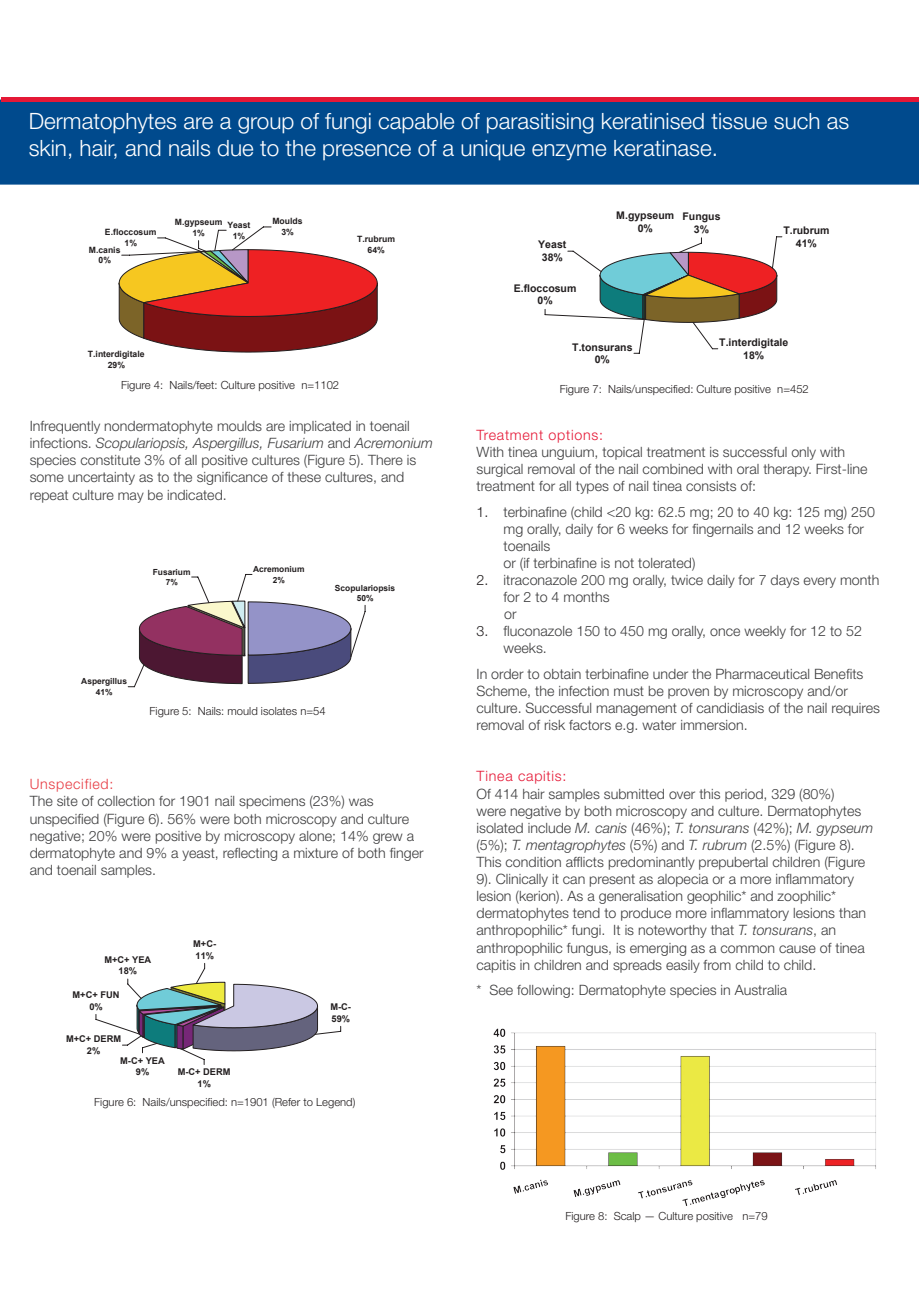
<style>
.page{position:relative;width:919px;height:1289px;background:#fff}
.page>*{position:absolute;margin:0;border:0;box-sizing:border-box;transform-origin:0 0}
.t1{font:300 22.5px/27px "Helvetica Neue LT Std";color:#fff}
.t2{font:300 14.25px/17.1px "Helvetica Neue LT Std";color:#3e3e3f}
.t3{font:300 14.25px "Helvetica Neue LT Std";letter-spacing:.05em;color:#e51836}
.t4{font:300 14.25px "Helvetica Neue LT Std";letter-spacing:.05em;color:#e73b43}
.t5{font:700 12.6px "Arial";color:#231f20}
.t6{font:300 11.25px "Helvetica Neue LT Std";color:#231f20}
.t7{font:700 10.5px/12.6px "Arial";color:#231f20;text-align:center}
.t8{font:700 10.05px "Arial";color:#231f20}
.t9{font:700 9.3px/11.7px "Arial";color:#231f20;text-align:center}
.t10{font:700 8.7px/10.8px "Arial";color:#231f20;text-align:center}
.t11{font:700 8.4px/10.5px "Arial";color:#231f20;text-align:center}
.s1{font-style:italic}
.s2{color:#231f20}
</style>
<div class="page">
<svg style="left:118px;top:226px;width:260px;height:127px"></svg>
<svg style="left:127px;top:574px;width:239px;height:114px"></svg>
<svg style="left:544px;top:236px;width:239px;height:118px"></svg>
<svg style="left:95px;top:963px;width:247px;height:102px"></svg>
<img style="left:493px;top:1028px;width:383px;height:178px">
<div style="left:0;top:99px;width:918px;height:86px;background:#004a8d"></div>
<hr style="left:1px;top:98px;width:917px;height:4px;background:#e51836">
<p class="t1" style="left:29px;top:107px;width:822px">Dermatophytes are a group of fungi capable of parasitising keratinised tissue such as skin, hair, and nails due to the presence of a unique enzyme keratinase.</p>
<p class="t10" style="left:175px;top:217px;width:49px">M.gypseum<br>1%</p>
<p class="t10" style="left:227px;top:219px;width:25px">Yeast</p>
<p class="t10" style="left:105px;top:227px;width:53px">E.floccosum</p>
<p class="t10" style="left:233px;top:230px;width:14px">1%</p>
<p class="t10" style="left:124px;top:238px;width:14px">1%</p>
<p class="t10" style="left:89px;top:244px;width:33px">M.canis<br>0%</p>
<p class="t10" style="left:272px;top:216px;width:32px">Moulds<br>3%</p>
<p class="t10" style="left:357px;top:234px;width:39px">T.rubrum<br>64%</p>
<p class="t10" style="left:88px;top:348px;width:58px">T.interdigitale<br>29%</p>
<p class="t8" style="left:134px;top:375px;width:213px">Figure 4 Nails/ Feet: Culture positive n=1102</p>
<p class="t6" style="left:121px;top:378px;width:220px">Figure 4: Nails/feet: Culture positive n=1102</p>
<p class="t2" style="left:30px;top:417px;width:404px">Infrequently nondermatophyte moulds are implicated in toenail infections. <span class="s1">Scopulariopsis, Aspergillus, Fusarium</span> and <span class="s1">Acremonium </span>species constitute 3% of all positive cultures (Figure 5). There is some uncertainty as to the significance of these cultures, and repeat culture may be indicated.</p>
<p class="t11" style="left:153px;top:566px;width:39px">Fusarium<br>7%</p>
<p class="t11" style="left:253px;top:564px;width:53px">Acremonium<br>2%</p>
<p class="t11" style="left:335px;top:582px;width:62px">Scopulariopsis<br>50%</p>
<p class="t11" style="left:81px;top:676px;width:47px">Aspergillus<br>41%</p>
<p class="t6" style="left:149px;top:704px;width:177px">Figure 5: Nails: mould isolates n=54</p>
<p class="t4" style="left:30px;top:775px;width:85px">Unspecified:</p>
<p class="t2" style="left:30px;top:792px;width:395px">The site of collection for 1901 nail specimens (23%) was unspecified (Figure 6). 56% were both microscopy and culture negative; 20% were positive by microscopy alone; 14% grew a dermatophyte and 9% a yeast, reflecting a mixture of both finger and toenail samples.</p>
<p class="t9" style="left:104px;top:953px;width:48px">M+C+ YEA<br>18%</p>
<p class="t9" style="left:72px;top:989px;width:48px">M+C+ FUN<br>0%</p>
<p class="t9" style="left:66px;top:1033px;width:57px">M+C+ DERM<br>2%</p>
<p class="t9" style="left:120px;top:1054px;width:46px">M-C+ YEA<br>9%</p>
<p class="t9" style="left:193px;top:938px;width:24px;text-align:left">M+C-<br>11%</p>
<p class="t9" style="left:178px;top:1066px;width:54px">M-C+ DERM<br>1%</p>
<p class="t9" style="left:330px;top:1001px;width:22px;text-align:left">M-C-<br>59%</p>
<p class="t6" style="left:94px;top:1094px;width:263px">Figure 6: Nails/unspecified: n=1901 (Refer to Legend)</p>
<p class="t7" style="left:616px;top:209px;width:59px">M.gypseum<br>0%</p>
<p class="t7" style="left:682px;top:210px;width:40px">Fungus<br>3%</p>
<p class="t7" style="left:783px;top:224px;width:48px">T.rubrum</p>
<p class="t7" style="left:538px;top:239px;width:30px">Yeast</p>
<p class="t7" style="left:795px;top:237px;width:23px">41%</p>
<p class="t7" style="left:541px;top:251px;width:23px">38%</p>
<p class="t7" style="left:513px;top:282px;width:64px">E.floccosum<br>0%</p>
<p class="t7" style="left:572px;top:341px;width:62px">T.tonsurans<br>0%</p>
<p class="t7" style="left:719px;top:336px;width:71px">T.interdigitale<br>18%</p>
<p class="t6" style="left:559px;top:382px;width:250px">Figure 7: Nails/unspecified: Culture positive n=452</p>
<p class="t5" style="left:515px;top:383px;width:290px">Figure 7 Nails/ Site unspecified: Culture positive</p>
<p class="t3" style="left:476px;top:426px;width:128px">Treatment options:</p>
<p class="t2" style="left:476px;top:443px;width:392px">With tinea unguium, topical treatment is successful only with surgical removal of the nail combined with oral therapy. First-line treatment for all types of nail tinea consists of:</p>
<p class="t2" style="left:503px;top:502px;width:373px;text-indent:-27px"><span class="s2">1.</span> terbinafine (child &lt;20 kg: 62.5 mg; 20 to 40 kg: 125 mg) 250 mg orally, daily for 6 weeks for fingernails and 12 weeks for toenails<br>or (if terbinafine is not tolerated)</p>
<p class="t2" style="left:503px;top:571px;width:377px;text-indent:-27px"><span class="s2">2.</span> itraconazole 200 mg orally, twice daily for 7 days every month for 2 to 4 months</p>
<p class="t2" style="left:504px;top:605px;width:14px">or</p>
<p class="t2" style="left:503px;top:622px;width:360px;text-indent:-27px"><span class="s2">3.</span> fluconazole 150 to 450 mg orally, once weekly for 12 to 52 weeks.</p>
<p class="t2" style="left:476px;top:665px;width:405px">In order to obtain terbinafine under the Pharmaceutical Benefits Scheme, the infection must be proven by microscopy and/or culture. Successful management of candidiasis of the nail requires removal of risk factors e.g. water immersion.</p>
<p class="t3" style="left:476px;top:767px;width:91px">Tinea capitis:</p>
<p class="t2" style="left:476px;top:784px;width:398px">Of 414 hair samples submitted over this period, 329 (80%)<br>were negative by both microscopy and culture. Dermatophytes isolated include <span class="s1">M. canis</span> (46%); <span class="s1">T. tonsurans</span> (42%); <span class="s1">M. gypseum </span>(5%); <span class="s1">T. mentagrophytes</span> (5%) and <span class="s1">T. rubrum</span> (2.5%) (Figure 8).<br>This condition afflicts predominantly prepubertal children (Figure 9). Clinically it can present as alopecia or a more inflammatory lesion (kerion). As a generalisation geophilic* and zoophilic* dermatophytes tend to produce more inflammatory lesions than anthropophilic* fungi. It is noteworthy that <span class="s1">T. tonsurans</span>, an anthropophilic fungus, is emerging as a common cause of tinea capitis in children and spreads easily from child to child.</p>
<p class="t2" style="left:476px;top:981px;width:312px">* See following: Dermatophyte species in Australia</p>
<p class="t6" style="left:565px;top:1209px;width:204px">Figure 8: Scalp — Culture positive n=79</p>
</div>
